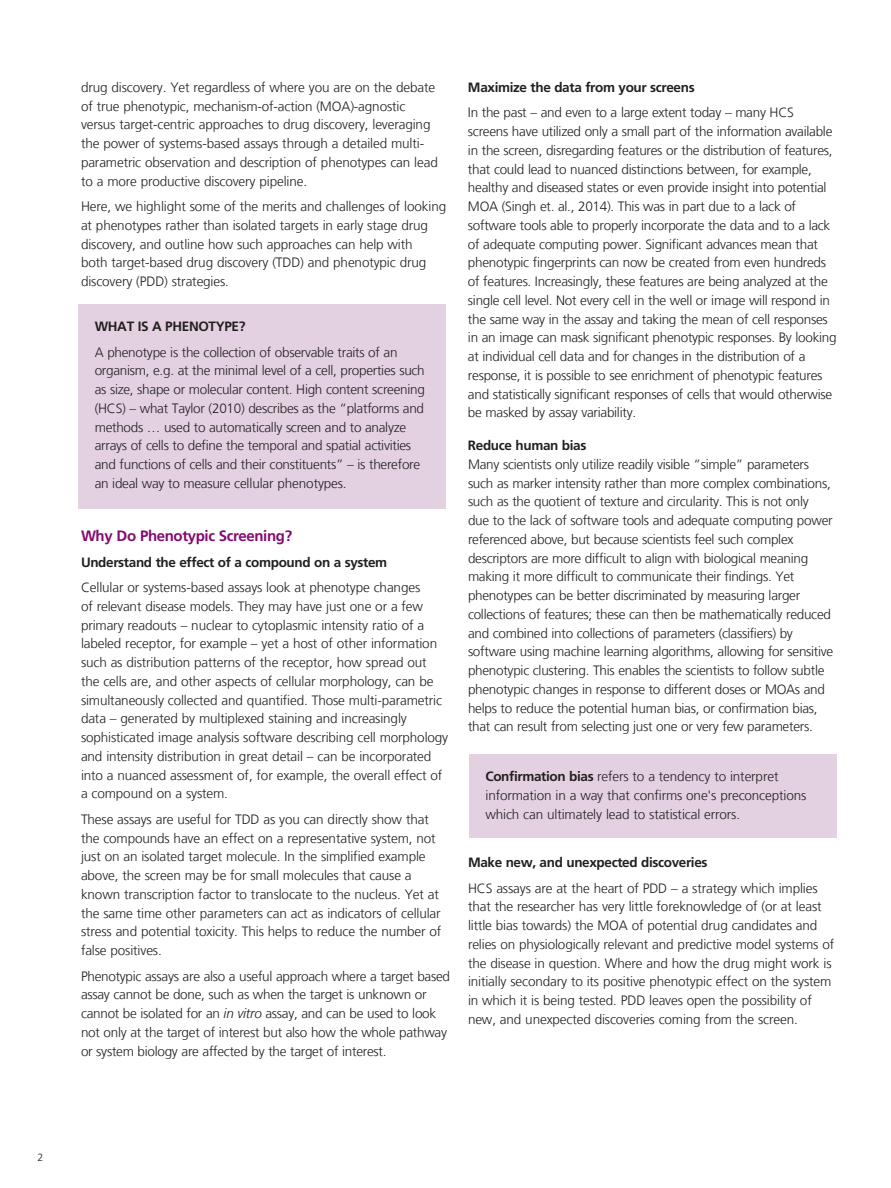
<style>
.page{position:relative;width:891px;height:1188px;background:#fff}
.page>*{position:absolute;margin:0;border:0;box-sizing:border-box;transform-origin:0 0}
.t1{font:700 15px "Frutiger LT Com";letter-spacing:-.025em;color:#850a70}
.t2{font:300 13.5px/18.8px "Frutiger LT Com";letter-spacing:-.02em;color:#231f20}
.t3{font:700 13.5px "Frutiger LT Com";letter-spacing:-.025em;color:#231f20}
.t4{font:300 10.5px "Frutiger LT Com";color:#231f20}
.s1{font-style:italic}
.s2{font-weight:700}
</style>
<div class="page">
<div style="left:79px;top:305px;width:367px;height:204px;background:#e3d1e1"></div>
<div style="left:470px;top:754px;width:367px;height:84px;background:#e3d1e1"></div>
<p class="t4" style="left:38px;top:1151px;width:7px">2</p>
<p class="t2" style="left:81px;top:78px;width:358px">drug discovery. Yet regardless of where you are on the debate of true phenotypic, mechanism-of-action (MOA)-agnostic versus target-centric approaches to drug discovery, leveraging the power of systems-based assays through a detailed multi&shy;parametric observation and description of phenotypes can lead to a more productive discovery pipeline.</p>
<p class="t2" style="left:81px;top:197px;width:367px">Here, we highlight some of the merits and challenges of looking at phenotypes rather than isolated targets in early stage drug discovery, and outline how such approaches can help with<br>both target-based drug discovery (TDD) and phenotypic drug discovery (PDD) strategies.</p>
<p class="t3" style="left:95px;top:319px;width:152px">WHAT IS A PHENOTYPE?</p>
<p class="t2" style="left:95px;top:343px;width:332px">A phenotype is the collection of observable traits of an organism, e.g. at the minimal level of a cell, properties such as size, shape or molecular content. High content screening (HCS) – what Taylor (2010) describes as the “platforms and methods … used to automatically screen and to analyze arrays of cells to define the temporal and spatial activities and functions of cells and their constituents” – is therefore an ideal way to measure cellular phenotypes.</p>
<p class="t1" style="left:81px;top:527px;width:213px">Why Do Phenotypic Screening?</p>
<p class="t3" style="left:81px;top:554px;width:308px">Understand the effect of a compound on a system</p>
<p class="t2" style="left:81px;top:578px;width:369px">Cellular or systems-based assays look at phenotype changes<br>of relevant disease models. They may have just one or a few primary readouts – nuclear to cytoplasmic intensity ratio of a labeled receptor, for example – yet a host of other information such as distribution patterns of the receptor, how spread out the cells are, and other aspects of cellular morphology, can be simultaneously collected and quantified. Those multi-parametric data – generated by multiplexed staining and increasingly sophisticated image analysis software describing cell morphology and intensity distribution in great detail – can be incorporated into a nuanced assessment of, for example, the overall effect of a compound on a system.</p>
<p class="t2" style="left:81px;top:810px;width:362px">These assays are useful for TDD as you can directly show that the compounds have an effect on a representative system, not just on an isolated target molecule. In the simplified example above, the screen may be for small molecules that cause a known transcription factor to translocate to the nucleus. Yet at the same time other parameters can act as indicators of cellular stress and potential toxicity. This helps to reduce the number of false positives.</p>
<p class="t2" style="left:81px;top:967px;width:371px">Phenotypic assays are also a useful approach where a target based assay cannot be done, such as when the target is unknown or cannot be isolated for an <span class="s1">in vitro</span> assay, and can be used to look not only at the target of interest but also how the whole pathway or system biology are affected by the target of interest.</p>
<p class="t3" style="left:468px;top:79px;width:228px">Maximize the data from your screens</p>
<p class="t2" style="left:468px;top:103px;width:370px">In the past – and even to a large extent today – many HCS screens have utilized only a small part of the information available in the screen, disregarding features or the distribution of features, that could lead to nuanced distinctions between, for example, healthy and diseased states or even provide insight into potential MOA (Singh et. al., 2014). This was in part due to a lack of software tools able to properly incorporate the data and to a lack of adequate computing power. Significant advances mean that phenotypic fingerprints can now be created from even hundreds of features. Increasingly, these features are being analyzed at the single cell level. Not every cell in the well or image will respond in the same way in the assay and taking the mean of cell responses in an image can mask significant phenotypic responses. By looking at individual cell data and for changes in the distribution of a response, it is possible to see enrichment of phenotypic features and statistically significant responses of cells that would otherwise be masked by assay variability.</p>
<p class="t3" style="left:468px;top:437px;width:120px">Reduce human bias</p>
<p class="t2" style="left:468px;top:455px;width:367px">Many scientists only utilize readily visible “simple” parameters such as marker intensity rather than more complex combinations, such as the quotient of texture and circularity. This is not only due to the lack of software tools and adequate computing power referenced above, but because scientists feel such complex descriptors are more difficult to align with biological meaning making it more difficult to communicate their findings. Yet phenotypes can be better discriminated by measuring larger collections of features; these can then be mathematically reduced and combined into collections of parameters (classifiers) by software using machine learning algorithms, allowing for sensitive phenotypic clustering. This enables the scientists to follow subtle phenotypic changes in response to different doses or MOAs and helps to reduce the potential human bias, or confirmation bias, that can result from selecting just one or very few parameters.</p>
<p class="t2" style="left:485px;top:767px;width:322px"><span class="s2">Confirmation bias</span> refers to a tendency to interpret information in a way that confirms one's preconceptions which can ultimately lead to statistical errors.</p>
<p class="t3" style="left:468px;top:855px;width:241px">Make new, and unexpected discoveries</p>
<p class="t2" style="left:468px;top:879px;width:368px">HCS assays are at the heart of PDD – a strategy which implies that the researcher has very little foreknowledge of (or at least little bias towards) the MOA of potential drug candidates and relies on physiologically relevant and predictive model systems of the disease in question. Where and how the drug might work is initially secondary to its positive phenotypic effect on the system in which it is being tested. PDD leaves open the possibility of new, and unexpected discoveries coming from the screen.</p>
</div>
